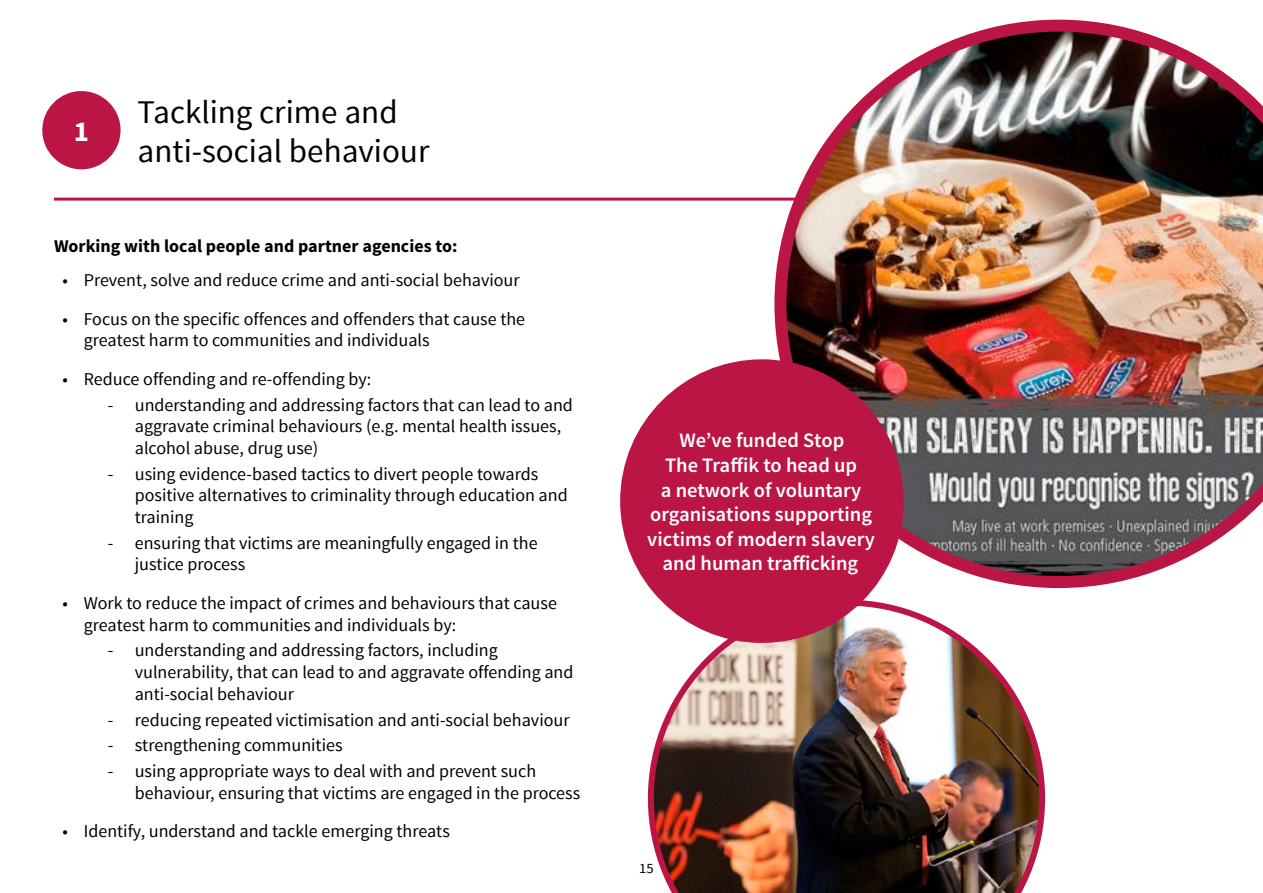
<style>
.page{position:relative;width:1263px;height:893px;background:#fff}
.page>*{position:absolute;margin:0;border:0;box-sizing:border-box;transform-origin:0 0}
.t1{font:33px/39.6px "Source Sans Pro";color:#000}
.t2{font:700 28.8px "Source Sans Pro";color:#fff}
.t3{font:600 20.55px/24.6px "Source Sans Pro";color:#fff;text-align:center}
.t4{font:18px/21.6px "Source Sans Pro";color:#000}
.t5{font:700 18px "Source Sans Pro";color:#000}
.t6{font:14.55px "Source Sans Pro";color:#000}
</style>
<div class="page">
<hr style="left:54px;top:198px;width:770px;height:3px;background:#ba1544">
<img style="left:774px;top:20px;width:489px;height:568px">
<div style="left:42px;top:91px;width:79px;height:78px;background:#ba1544;border-radius:50%"></div>
<img style="left:648px;top:600px;width:397px;height:293px">
<div style="left:620px;top:359px;width:284px;height:284px;background:#ba1544;border-radius:50%"></div>
<h2 class="t2" style="left:74px;top:113px;width:17px">1</h2>
<h1 class="t1" style="left:138px;top:94px;width:293px">Tackling crime and anti-social behaviour</h1>
<p class="t5" style="left:54px;top:234px;width:405px">Working with local people and partner agencies to:</p>
<p class="t4" style="left:62px;top:271px;width:459px">• Prevent, solve and reduce crime and anti-social behaviour</p>
<p class="t4" style="left:84px;top:309px;width:443px;text-indent:-21px">• Focus on the specific offences and offenders that cause the greatest harm to communities and individuals</p>
<p class="t4" style="left:62px;top:369px;width:310px">• Reduce offending and re-offending by:</p>
<p class="t4" style="left:135px;top:395px;width:440px;text-indent:-27px">- understanding and addressing factors that can lead to and aggravate criminal behaviours (e.g. mental health issues, alcohol abuse, drug use)</p>
<p class="t4" style="left:135px;top:464px;width:434px;text-indent:-27px">- using evidence-based tactics to divert people towards positive alternatives to criminality through education and training</p>
<p class="t4" style="left:135px;top:533px;width:404px;text-indent:-27px">- ensuring that victims are meaningfully engaged in the justice process</p>
<p class="t4" style="left:84px;top:594px;width:475px;text-indent:-21px">• Work to reduce the impact of crimes and behaviours that cause greatest harm to communities and individuals by:</p>
<p class="t4" style="left:135px;top:641px;width:440px;text-indent:-27px">- understanding and addressing factors, including vulnerability, that can lead to and aggravate offending and anti-social behaviour</p>
<p class="t4" style="left:108px;top:710px;width:463px">- reducing repeated victimisation and anti-social behaviour</p>
<p class="t4" style="left:108px;top:736px;width:236px">- strengthening communities</p>
<p class="t4" style="left:135px;top:762px;width:447px;text-indent:-27px">- using appropriate ways to deal with and prevent such behaviour, ensuring that victims are engaged in the process</p>
<p class="t4" style="left:62px;top:822px;width:389px">• Identify, understand and tackle emerging threats</p>
<p class="t3" style="left:647px;top:429px;width:229px">We’ve funded Stop<br>The Traffik to head up<br>a network of voluntary organisations supporting victims of modern slavery and human trafficking</p>
<p class="t6" style="left:639px;top:862px;width:16px">15</p>
</div>
